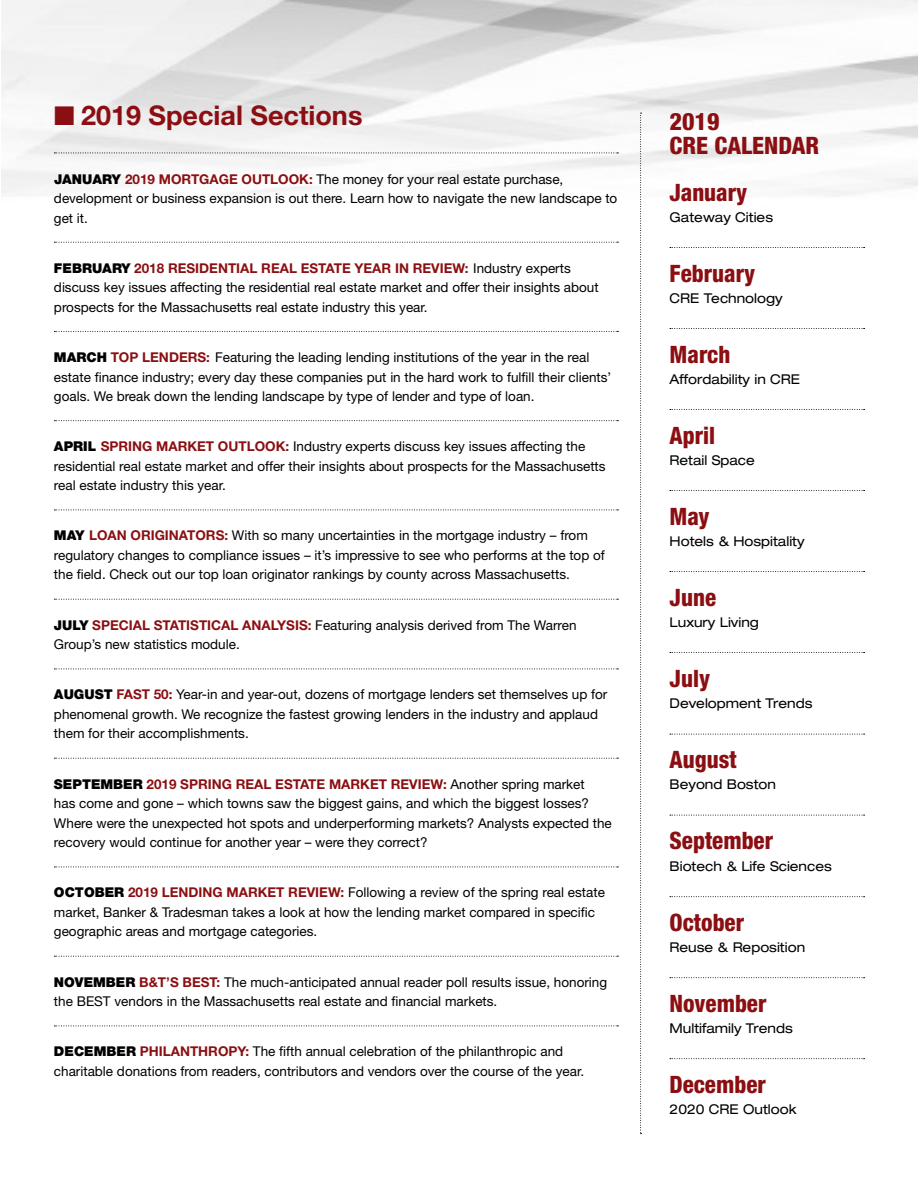
<style>
.page{position:relative;width:918px;height:1188px;background:#fff}
.page>*{position:absolute;margin:0;border:0;box-sizing:border-box;transform-origin:0 0}
.t1{font:700 27px "Helvetica Neue";color:#8b0f12}
.t2{font:800 condensed 24px "Helvetica Neue LT Std";color:#8b0f12;scale:.96 1}
.t3{font:800 condensed 24px/24px "Helvetica Neue LT Std";color:#8b0f12}
.t4{font:13.5px/19.5px "Helvetica Neue LT Std";color:#000}
.t5{font:expanded 13.5px "Helvetica Neue LT Std";color:#000}
.s1{font-weight:900}
.s2{font-weight:700;color:#8b0f12}
</style>
<div class="page">
<img style="left:2px;top:0;width:916px;height:600px">
<svg style="left:54px;top:153px;width:564px;height:1px"></svg>
<svg style="left:54px;top:242px;width:564px;height:1px"></svg>
<svg style="left:54px;top:331px;width:564px;height:1px"></svg>
<svg style="left:54px;top:420px;width:564px;height:1px"></svg>
<svg style="left:54px;top:510px;width:564px;height:1px"></svg>
<svg style="left:54px;top:599px;width:564px;height:1px"></svg>
<svg style="left:54px;top:669px;width:564px;height:1px"></svg>
<svg style="left:54px;top:758px;width:564px;height:1px"></svg>
<svg style="left:54px;top:867px;width:564px;height:1px"></svg>
<svg style="left:54px;top:956px;width:564px;height:1px"></svg>
<svg style="left:54px;top:1026px;width:564px;height:1px"></svg>
<svg style="left:670px;top:247px;width:195px;height:1px"></svg>
<svg style="left:670px;top:328px;width:195px;height:1px"></svg>
<svg style="left:670px;top:409px;width:195px;height:1px"></svg>
<svg style="left:670px;top:490px;width:195px;height:1px"></svg>
<svg style="left:670px;top:571px;width:195px;height:1px"></svg>
<svg style="left:670px;top:652px;width:195px;height:1px"></svg>
<svg style="left:670px;top:734px;width:195px;height:1px"></svg>
<svg style="left:670px;top:815px;width:195px;height:1px"></svg>
<svg style="left:670px;top:896px;width:195px;height:1px"></svg>
<svg style="left:670px;top:977px;width:195px;height:1px"></svg>
<svg style="left:670px;top:1058px;width:195px;height:1px"></svg>
<svg style="left:640px;top:113px;width:2px;height:1021px"></svg>
<h1 class="t1" style="left:54px;top:94px;width:310px">■ 2019 Special Sections</h1>
<h2 class="t3" style="left:670px;top:109px;width:151px">2019<br>CRE CALENDAR</h2>
<p class="t4" style="left:54px;top:169px;width:565px"><span class="s1">JANUARY</span> <span class="s2">2019 MORTGAGE OUTLOOK:</span> The money for your real estate purchase, development or business expansion is out there. Learn how to navigate the new landscape to get it.</p>
<p class="t4" style="left:54px;top:258px;width:546px"><span class="s1">FEBRUARY</span> <span class="s2">2018 RESIDENTIAL REAL ESTATE YEAR IN REVIEW:</span> Industry experts discuss key issues affecting the residential real estate market and offer their insights about prospects for the Massachusetts real estate industry this year.</p>
<p class="t4" style="left:54px;top:347px;width:559px"><span class="s1">MARCH</span> <span class="s2">TOP LENDERS:</span> Featuring the leading lending institutions of the year in the real estate finance industry; every day these companies put in the hard work to fulfill their clients’ goals. We break down the lending landscape by type of lender and type of loan.</p>
<p class="t4" style="left:54px;top:437px;width:553px"><span class="s1">APRIL</span> <span class="s2">SPRING MARKET OUTLOOK:</span> Industry experts discuss key issues affecting the residential real estate market and offer their insights about prospects for the Massachusetts real estate industry this year.</p>
<p class="t4" style="left:54px;top:526px;width:552px"><span class="s1">MAY</span> <span class="s2">LOAN ORIGINATORS:</span> With so many uncertainties in the mortgage industry – from regulatory changes to compliance issues – it’s impressive to see who performs at the top of the field. Check out our top loan originator rankings by county across Massachusetts.</p>
<p class="t4" style="left:54px;top:615px;width:524px"><span class="s1">JULY</span> <span class="s2">SPECIAL STATISTICAL ANALYSIS:</span> Featuring analysis derived from The Warren<br>Group’s new statistics module.</p>
<p class="t4" style="left:54px;top:685px;width:555px"><span class="s1">AUGUST</span> <span class="s2">FAST 50:</span> Year-in and year-out, dozens of mortgage lenders set themselves up for phenomenal growth. We recognize the fastest growing lenders in the industry and applaud them for their accomplishments.</p>
<p class="t4" style="left:54px;top:774px;width:559px"><span class="s1">SEPTEMBER</span> <span class="s2">2019 SPRING REAL ESTATE MARKET REVIEW:</span> Another spring market<br>has come and gone – which towns saw the biggest gains, and which the biggest losses?<br>Where were the unexpected hot spots and underperforming markets? Analysts expected the recovery would continue for another year – were they correct?</p>
<p class="t4" style="left:54px;top:883px;width:552px"><span class="s1">OCTOBER</span> <span class="s2">2019 LENDING MARKET REVIEW:</span> Following a review of the spring real estate market, Banker &amp; Tradesman takes a look at how the lending market compared in specific geographic areas and mortgage categories.</p>
<p class="t4" style="left:54px;top:972px;width:555px"><span class="s1">NOVEMBER</span> <span class="s2">B&amp;T’S BEST:</span> The much-anticipated annual reader poll results issue, honoring the BEST vendors in the Massachusetts real estate and financial markets.</p>
<p class="t4" style="left:54px;top:1042px;width:532px"><span class="s1">DECEMBER</span> <span class="s2">PHILANTHROPY:</span> The fifth annual celebration of the philanthropic and charitable donations from readers, contributors and vendors over the course of the year.</p>
<h2 class="t2" style="left:670px;top:177px;width:83px">January</h2>
<p class="t5" style="left:670px;top:209px;width:105px">Gateway Cities</p>
<h2 class="t2" style="left:670px;top:258px;width:91px">February</h2>
<p class="t5" style="left:670px;top:290px;width:115px">CRE Technology</p>
<h2 class="t2" style="left:670px;top:339px;width:65px">March</h2>
<p class="t5" style="left:670px;top:371px;width:132px">Affordability in CRE</p>
<h2 class="t2" style="left:670px;top:420px;width:49px">April</h2>
<p class="t5" style="left:670px;top:452px;width:87px">Retail Space</p>
<h2 class="t2" style="left:670px;top:501px;width:43px">May</h2>
<p class="t5" style="left:670px;top:533px;width:137px">Hotels &amp; Hospitality</p>
<h2 class="t2" style="left:670px;top:582px;width:50px">June</h2>
<p class="t5" style="left:670px;top:614px;width:91px">Luxury Living</p>
<h2 class="t2" style="left:670px;top:663px;width:44px">July</h2>
<p class="t5" style="left:670px;top:695px;width:144px">Development Trends</p>
<h2 class="t2" style="left:670px;top:745px;width:71px">August</h2>
<p class="t5" style="left:670px;top:776px;width:108px">Beyond Boston</p>
<h2 class="t2" style="left:670px;top:826px;width:109px">September</h2>
<p class="t5" style="left:670px;top:858px;width:164px">Biotech &amp; Life Sciences</p>
<h2 class="t2" style="left:670px;top:907px;width:79px">October</h2>
<p class="t5" style="left:670px;top:939px;width:137px">Reuse &amp; Reposition</p>
<h2 class="t2" style="left:670px;top:988px;width:103px">November</h2>
<p class="t5" style="left:670px;top:1020px;width:125px">Multifamily Trends</p>
<h2 class="t2" style="left:670px;top:1069px;width:102px">December</h2>
<p class="t5" style="left:670px;top:1101px;width:128px">2020 CRE Outlook</p>
</div>
